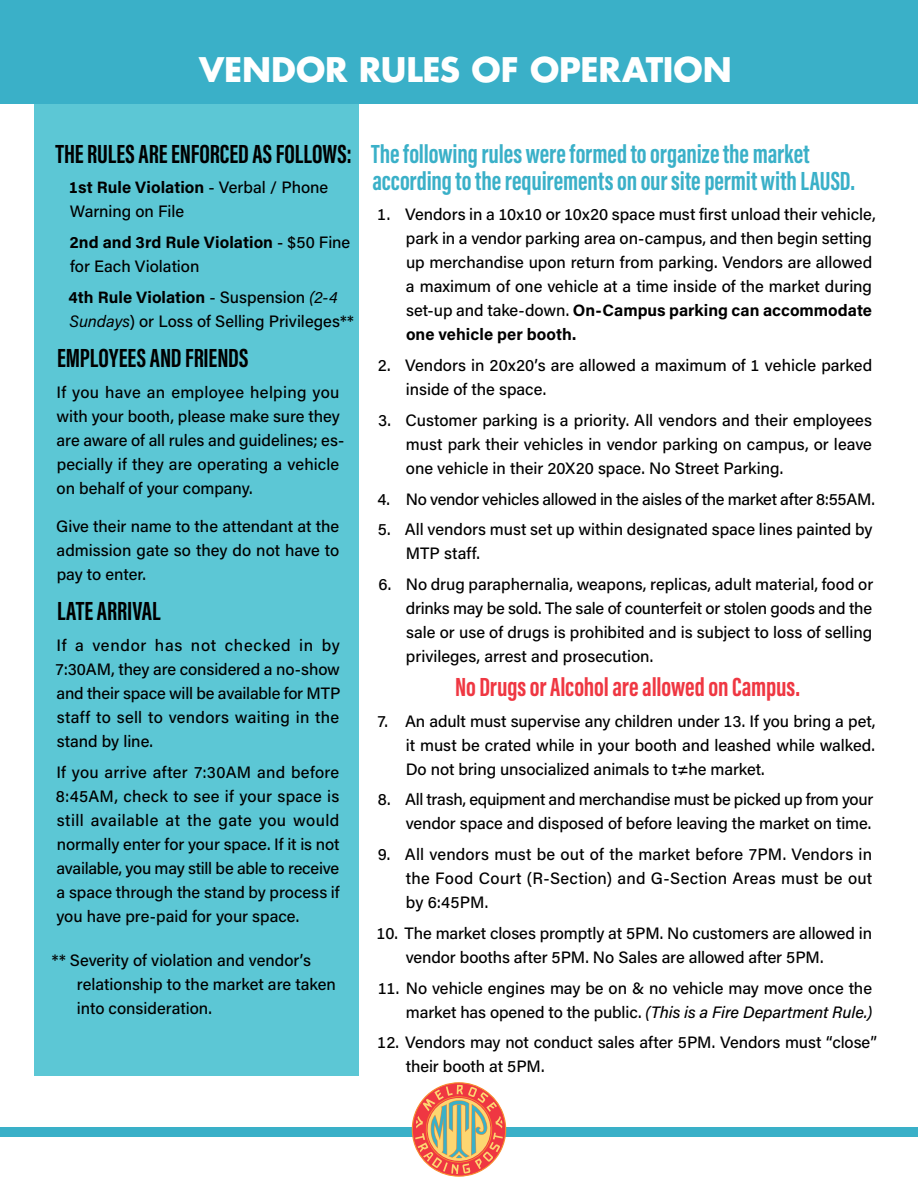
<style>
.page{position:relative;width:918px;height:1188px;background:#fff}
.page>*{position:absolute;margin:0;border:0;box-sizing:border-box;transform-origin:0 0}
.t1{font:700 33px "Futura Std";letter-spacing:-.005em;color:#fff}
.t2{font:700 27px/27px "Acumin Pro Extra Cond";color:#3ab0c8}
.t3{font:700 27px "Acumin Pro Extra Cond";letter-spacing:.005em;color:#000}
.t4{font:700 27px "Acumin Pro Extra Cond";letter-spacing:-.005em;color:#ef3742}
.t5{font:500 16.5px/24px "Acumin Pro";letter-spacing:-.005em;color:#000}
.s1{font-weight:700}
.s2{font-weight:400;font-style:italic}
.s3{font-style:italic}
</style>
<div class="page">
<div style="left:35px;top:11px;width:324px;height:1065px;background:#5cc7d5"></div>
<div style="left:0;top:0;width:918px;height:104px;background:#3ab0c8"></div>
<div style="left:0;top:1128px;width:918px;height:9px;background:#3ab0c8"></div>
<svg style="left:406px;top:1082px;width:106px;height:95px"></svg>
<h1 class="t1" style="left:199px;top:47px;width:534px">VENDOR RULES OF OPERATION</h1>
<h2 class="t3" style="left:55px;top:137px;width:298px">THE RULES ARE ENFORCED AS FOLLOWS:</h2>
<p class="t5" style="left:69px;top:175px;width:261px"><span class="s1">1st Rule Violation</span> - Verbal / Phone<br>Warning on File</p>
<p class="t5" style="left:70px;top:230px;width:282px"><span class="s1">2nd and 3rd Rule Violation</span> - $50 Fine for Each Violation</p>
<p class="t5" style="left:69px;top:284px;width:287px"><span class="s1">4th Rule Violation</span> - Suspension <span class="s2">(2-4<br>Sundays</span>) or Loss of Selling Privileges**</p>
<h2 class="t3" style="left:57px;top:342px;width:193px">EMPLOYEES AND FRIENDS</h2>
<p class="t5" style="left:56px;top:380px;width:289px">If you have an employee helping you with your booth, please make sure they are aware of all rules and guidelines; es&shy;pecially if they are operating a vehicle on behalf of your company.</p>
<p class="t5" style="left:56px;top:513px;width:285px;text-align:justify">Give their name to the attendant at the admission gate so they do not have to pay to enter.</p>
<h2 class="t3" style="left:57px;top:594px;width:105px">LATE ARRIVAL</h2>
<p class="t5" style="left:55px;top:632px;width:287px;text-align:justify">If a vendor has not checked in by 7:30AM, they are considered a no-show and their space will be available for MTP staff to sell to vendors waiting in the stand by line.</p>
<p class="t5" style="left:56px;top:759px;width:285px;text-align:justify">If you arrive after 7:30AM and before 8:45AM, check to see if your space is still available at the gate you would normally enter for your space. If it is not available, you may still be able to receive a space through the stand by process if you have pre-paid for your space.</p>
<p class="t5" style="left:77px;top:947px;width:261px;text-indent:-25px">** Severity of violation and vendor’s relationship to the market are taken into consideration.</p>
<h2 class="t2" style="left:371px;top:140px;width:486px">The following rules were formed to organize the market according to the requirements on our site permit with LAUSD.</h2>
<p class="t5" style="left:406px;top:202px;width:471px;text-indent:-28px">1. Vendors in a 10x10 or 10x20 space must first unload their vehicle, park in a vendor parking area on-campus, and then begin setting up merchandise upon return from parking. Vendors are allowed a maximum of one vehicle at a time inside of the market during set-up and take-down. <span class="s1">On-Campus parking can accommodate one vehicle per booth.</span></p>
<p class="t5" style="left:406px;top:353px;width:468px;text-indent:-28px">2. Vendors in 20x20’s are allowed a maximum of 1 vehicle parked inside of the space.</p>
<p class="t5" style="left:406px;top:407px;width:468px;text-align:justify;text-indent:-28px">3. Customer parking is a priority. All vendors and their employees must park their vehicles in vendor parking on campus, or leave one vehicle in their 20X20 space. No Street Parking.</p>
<p class="t5" style="left:378px;top:486px;width:499px">4. No vendor vehicles allowed in the aisles of the market after 8:55AM.</p>
<p class="t5" style="left:406px;top:517px;width:468px;text-indent:-28px">5. All vendors must set up within designated space lines painted by<br>MTP staff.</p>
<p class="t5" style="left:406px;top:572px;width:469px;text-align:justify;text-indent:-28px">6. No drug paraphernalia, weapons, replicas, adult material, food or drinks may be sold. The sale of counterfeit or stolen goods and the sale or use of drugs is prohibited and is subject to loss of selling privileges, arrest and prosecution.</p>
<h2 class="t4" style="left:455px;top:670px;width:346px">No Drugs or Alcohol are allowed on Campus.</h2>
<p class="t5" style="left:406px;top:708px;width:471px;text-align:justify;text-indent:-29px">7. An adult must supervise any children under 13. If you bring a pet, it must be crated while in your booth and leashed while walked.<br>Do not bring unsocialized animals to t≠he market.</p>
<p class="t5" style="left:378px;top:787px;width:497px;text-align:right">8. All trash, equipment and merchandise must be picked up from your vendor space and disposed of before leaving the market on time.</p>
<p class="t5" style="left:406px;top:842px;width:468px;text-align:justify;text-indent:-28px">9. All vendors must be out of the market before 7PM. Vendors in the Food Court (R-Section) and G-Section Areas must be out by 6:45PM.</p>
<p class="t5" style="left:406px;top:920px;width:468px;text-indent:-29px">10. The market closes promptly at 5PM. No customers are allowed in vendor booths after 5PM. No Sales are allowed after 5PM.</p>
<p class="t5" style="left:378px;top:975px;width:496px;text-align:right">11. No vehicle engines may be on &amp; no vehicle may move once the market has opened to the public. <span class="s3">(This is a Fire Department Rule.)</span></p>
<p class="t5" style="left:406px;top:1030px;width:472px;text-indent:-28px">12. Vendors may not conduct sales after 5PM. Vendors must “close” their booth at 5PM.</p>
</div>
